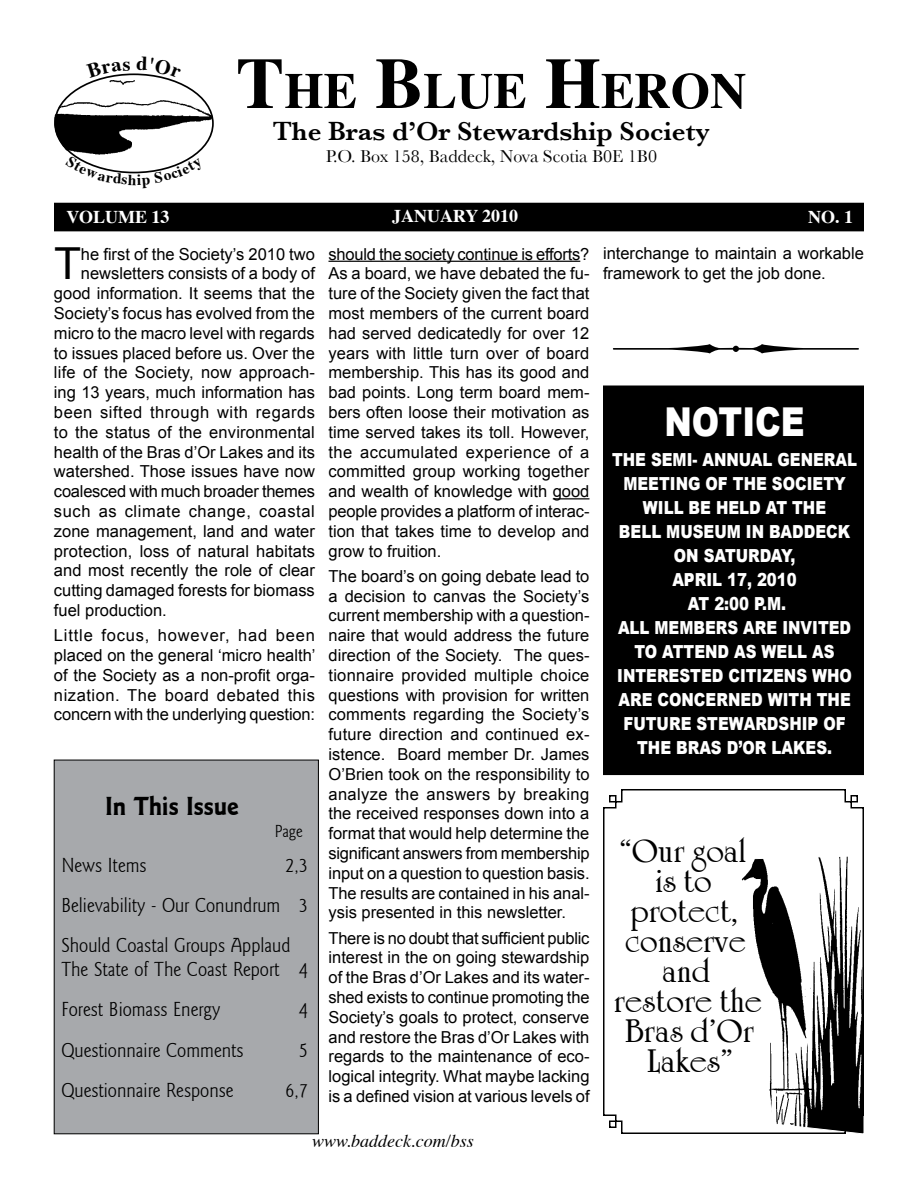
<style>
.page{position:relative;width:918px;height:1188px;background:#fff}
.page>*{position:absolute;margin:0;border:0;box-sizing:border-box;transform-origin:0 0}
.t1{font:700 50.4px "Times";color:#000}
.t2{font:44.1px "Arial";color:#000}
.t3{font:900 39.75px "Arial";color:#fff;scale:.83 1}
.t4{font:33.75px/30px "University Roman Bold Let Plain";color:#000;text-align:center}
.t5{font:600 27px "Baskerville";color:#000}
.t6{font:700 27px "Goudy Sans";color:#000;scale:.9 1}
.t7{font:21px/40.2px "Goudy Sans";color:#000;text-align:justify;scale:.9 1}
.t8{font:900 18px "Arial";color:#fff;scale:.83 1}
.t9{font:18px "Baskerville";color:#000}
.t10{font:700 18px "Times";color:#fff}
.t11{font:italic 18px "Times";color:#000}
.t12{font:18px "Goudy Sans";color:#000;scale:.9 1}
.t13{font:16.5px/19.8px "Arial";color:#000;text-align:justify}
.t14{font:16.5px "Arial";letter-spacing:.03em;color:#000}
.t15{font:16.5px "Arial";letter-spacing:.035em;color:#000}
.s1{font-size:72px}
</style>
<div class="page">
<svg style="left:603px;top:789px;width:261px;height:345px"></svg>
<div style="left:55px;top:203px;width:808px;height:28px;background:#000"></div>
<div style="left:54px;top:760px;width:264px;height:374px;background:#a7a9ac"></div>
<div style="left:54px;top:760px;width:265px;height:374px;border:1px solid #000"></div>
<img style="left:55px;top:80px;width:158px;height:76px">
<svg style="left:109px;top:88px;width:6px;height:5px"></svg>
<svg style="left:123px;top:104px;width:4px;height:5px"></svg>
<svg style="left:142px;top:122px;width:6px;height:4px"></svg>
<div style="left:604px;top:386px;width:259px;height:388px;background:#000"></div>
<div style="left:603px;top:386px;width:261px;height:389px;border:2px solid #000"></div>
<svg style="left:613px;top:344px;width:246px;height:9px"></svg>
<hr style="left:328px;top:261px;width:252px;height:1px;background:#000">
<hr style="left:553px;top:498px;width:37px;height:1px;background:#000">
<svg style="left:101px;top:73px;width:29px;height:5px"></svg>
<svg style="left:137px;top:73px;width:30px;height:5px"></svg>
<svg style="left:73px;top:156px;width:122px;height:18px"></svg>
<h1 class="t1" style="left:236px;top:43px;width:512px"><span class="s1">T</span>HE <span class="s1">B</span>LUE <span class="s1">H</span>ERON</h1>
<h3 class="t5" style="left:273px;top:116px;width:439px">The Bras d’Or Stewardship Society</h3>
<p class="t9" style="left:326px;top:146px;width:333px">P.O. Box 158, Baddeck, Nova Scotia B0E 1B0</p>
<p class="t10" style="left:66px;top:200px;width:105px">VOLUME 13</p>
<p class="t10" style="left:392px;top:199px;width:128px">JANUARY 2010</p>
<p class="t10" style="left:808px;top:200px;width:46px">NO. 1</p>
<h2 class="t2" style="left:54px;top:239px;width:28px">T</h2>
<p class="t13" style="left:81px;top:244px;width:235px">he first of the Society’s 2010 two</p>
<p class="t13" style="left:81px;top:264px;width:236px">newsletters consists of a body of</p>
<p class="t13" style="left:54px;top:283px;width:262px">good information. It seems that the</p>
<p class="t13" style="left:54px;top:303px;width:263px">Society’s focus has evolved from the</p>
<p class="t13" style="left:54px;top:323px;width:262px">micro to the macro level with regards</p>
<p class="t13" style="left:54px;top:343px;width:262px">to issues placed before us. Over the</p>
<p class="t13" style="left:54px;top:363px;width:263px">life of the Society, now approach-</p>
<p class="t13" style="left:54px;top:382px;width:262px">ing 13 years, much information has</p>
<p class="t14" style="left:54px;top:403px;width:263px">been sifted through with regards</p>
<p class="t13" style="left:54px;top:422px;width:262px">to the status of the environmental</p>
<p class="t13" style="left:54px;top:442px;width:262px">health of the Bras d’Or Lakes and its</p>
<p class="t13" style="left:54px;top:462px;width:262px">watershed. Those issues have now</p>
<p class="t13" style="left:54px;top:481px;width:262px">coalesced with much broader themes</p>
<p class="t15" style="left:54px;top:502px;width:262px">such as climate change, coastal</p>
<p class="t13" style="left:54px;top:521px;width:262px">zone management, land and water</p>
<p class="t13" style="left:54px;top:541px;width:263px">protection, loss of natural habitats</p>
<p class="t13" style="left:54px;top:561px;width:262px">and most recently the role of clear</p>
<p class="t13" style="left:54px;top:580px;width:262px">cutting damaged forests for biomass</p>
<p class="t13" style="left:54px;top:600px;width:114px">fuel production.</p>
<p class="t13" style="left:54px;top:625px;width:263px">Little focus, however, had been placed on the general ‘micro health’ of the Society as a non-profit orga&shy;nization. The board debated this concern with the underlying question:</p>
<h3 class="t6" style="left:105px;top:791px;width:150px">In This Issue</h3>
<p class="t12" style="left:275px;top:821px;width:33px">Page</p>
<p class="t7" style="left:61px;top:845px;width:96px">News Items</p>
<p class="t7" style="left:61px;top:845px;width:275px;text-indent:224px">2,3<br>Believability - Our Conundrum 3<br>Should Coastal Groups Applaud</p>
<p class="t7" style="left:61px;top:950px;width:275px">The State of The Coast Report 4<br>Forest Biomass Energy</p>
<p class="t7" style="left:299px;top:990px;width:11px">4</p>
<p class="t7" style="left:61px;top:1030px;width:204px">Questionnaire Comments</p>
<p class="t7" style="left:299px;top:1030px;width:11px">5</p>
<p class="t7" style="left:61px;top:1070px;width:193px">Questionnaire Response</p>
<p class="t7" style="left:286px;top:1070px;width:26px">6,7</p>
<p class="t13" style="left:328px;top:244px;width:263px">should the society continue is efforts?<br>As a board, we have debated the fu&shy;ture of the Society given the fact that most members of the current board had served dedicatedly for over 12 years with little turn over of board membership. This has its good and bad points. Long term board mem&shy;bers often loose their motivation as time served takes its toll. However, the accumulated experience of a committed group working together and wealth of knowledge with good people provides a platform of interac&shy;tion that takes time to develop and grow to fruition.</p>
<p class="t13" style="left:329px;top:566px;width:263px">The board’s on going debate lead to a decision to canvas the Society’s current membership with a question&shy;naire that would address the future direction of the Society. The ques&shy;tionnaire provided multiple choice questions with provision for written comments regarding the Society’s future direction and continued ex&shy;istence. Board member Dr. James O’Brien took on the responsibility to analyze the answers by breaking the received responses down into a format that would help determine the significant answers from membership input on a question to question basis.<br>The results are contained in his anal&shy;ysis presented in this newsletter.</p>
<p class="t13" style="left:329px;top:928px;width:263px">There is no doubt that sufficient public interest in the on going stewardship of the Bras d’Or Lakes and its water&shy;shed exists to continue promoting the Society’s goals to protect, conserve and restore the Bras d’Or Lakes with regards to the maintenance of eco&shy;logical integrity. What maybe lacking is a defined vision at various levels of</p>
<p class="t13" style="left:603px;top:244px;width:262px">interchange to maintain a workable framework to get the job done.</p>
<h3 class="t3" style="left:664px;top:400px;width:171px">NOTICE</h3>
<p class="t8" style="left:612px;top:450px;width:229px">THE SEMI- ANN UAL GENE</p>
<p class="t8" style="left:824px;top:450px;width:42px">RAL</p>
<p class="t8" style="left:623px;top:474px;width:14px">MEETING</p>
<p class="t8" style="left:706px;top:474px;width:107px">OF THE SOCIET</p>
<p class="t8" style="left:834px;top:474px;width:16px">Y</p>
<p class="t8" style="left:643px;top:498px;width:220px">WI LL BE HELD AT THE</p>
<p class="t8" style="left:619px;top:522px;width:280px">BELL MUSEUM IN BADDECK</p>
<p class="t8" style="left:674px;top:546px;width:148px">ON SAT URDAY,</p>
<p class="t8" style="left:672px;top:570px;width:152px">APRI L 17, 2010</p>
<p class="t8" style="left:688px;top:594px;width:120px">AT 2:00 P.M.</p>
<p class="t8" style="left:618px;top:618px;width:282px">ALL MEMBERS ARE INVITED</p>
<p class="t8" style="left:635px;top:642px;width:48px">TO ATTEN</p>
<p class="t8" style="left:718px;top:642px;width:129px">D AS WELL AS</p>
<p class="t8" style="left:617px;top:666px;width:13px">INTE</p>
<p class="t8" style="left:657px;top:666px;width:28px">RESTE</p>
<p class="t8" style="left:712px;top:666px;width:31px">D CITI</p>
<p class="t8" style="left:762px;top:666px;width:27px">ZENS</p>
<p class="t8" style="left:812px;top:666px;width:48px">WHO</p>
<p class="t8" style="left:618px;top:690px;width:62px">ARE CONCE</p>
<p class="t8" style="left:716px;top:690px;width:161px">RNED WITH THE</p>
<p class="t8" style="left:623px;top:714px;width:269px">FUTURE STEWARDSHI P OF</p>
<p class="t8" style="left:637px;top:738px;width:236px">THE BRAS D’OR LAKES.</p>
<h3 class="t4" style="left:614px;top:837px;width:149px">“Our goal is to protect, conserve and restore the<br>Bras d’Or<br>Lakes”</h3>
<p class="t11" style="left:312px;top:1125px;width:163px">www.baddeck.com/bss</p>
</div>
